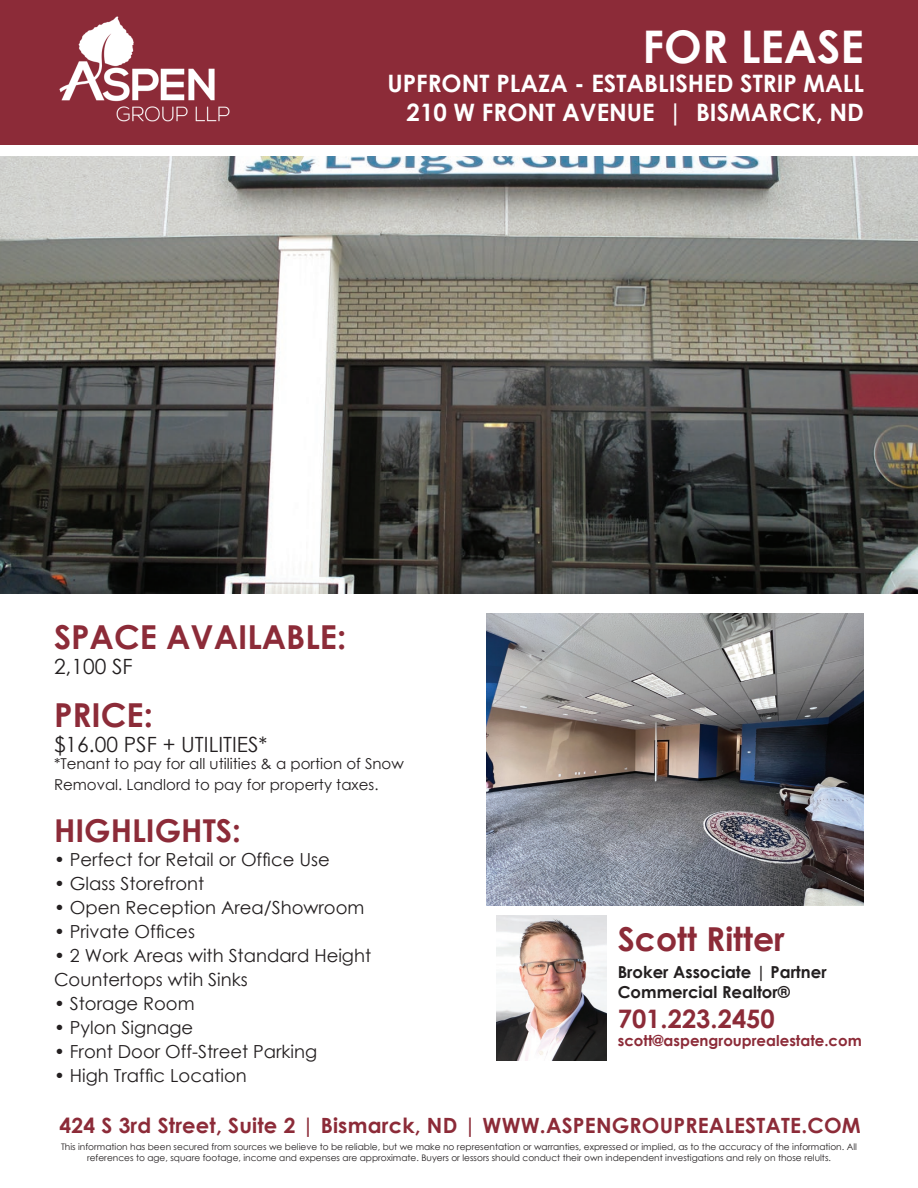
<style>
.page{position:relative;width:918px;height:1188px;background:#fff}
.page>*{position:absolute;margin:0;border:0;box-sizing:border-box;transform-origin:0 0}
.t1{font:700 45px "Century Gothic";color:#fff}
.t2{font:700 33px "Century Gothic";color:#8c2b38}
.t3{font:700 31.5px "Century Gothic";color:#8c2b38}
.t4{font:700 25.5px "Century Gothic";color:#8c2b38}
.t5{font:700 24px/28.8px "Century Gothic";color:#fff;text-align:right}
.t6{font:700 21px "Century Gothic";letter-spacing:.01em;color:#8c2b38}
.t7{font:21px "Century Gothic";color:#231f20}
.t8{font:18px/24px "Century Gothic";color:#231f20}
.t9{font:700 16.5px/19.8px "Century Gothic";color:#231f20}
.t10{font:15px/21.6px "Century Gothic";color:#231f20}
.t11{font:700 15px "Century Gothic";color:#8c2b38}
.t12{font:9px/10.8px "Century Gothic";color:#231f20;text-align:center}
</style>
<div class="page">
<div style="left:0;top:0;width:918px;height:145px;background:#8c2b38"></div>
<img style="left:26px;top:16px;width:239px;height:141px">
<img style="left:0;top:157px;width:918px;height:437px">
<img style="left:497px;top:915px;width:110px;height:146px">
<img style="left:486px;top:613px;width:378px;height:292px">
<h1 class="t1" style="left:643px;top:13px;width:223px">FOR LEASE</h1>
<h3 class="t5" style="left:387px;top:68px;width:478px">UPFRONT PLAZA - ESTABLISHED STRIP MALL<br>210 W FRONT AVENUE | BISMARCK, ND</h3>
<h2 class="t2" style="left:54px;top:612px;width:294px">SPACE AVAILABLE:</h2>
<h3 class="t7" style="left:54px;top:652px;width:80px">2,100 SF</h3>
<h2 class="t2" style="left:54px;top:690px;width:100px">PRICE:</h2>
<h3 class="t7" style="left:54px;top:730px;width:215px">$16.00 PSF + UTILITIES*</h3>
<h3 class="t10" style="left:54px;top:752px;width:351px">*Tenant to pay for all utilities &amp; a portion of Snow<br>Removal. Landlord to pay for property taxes.</h3>
<h3 class="t3" style="left:54px;top:806px;width:189px">HIGHLIGHTS:</h3>
<h3 class="t8" style="left:54px;top:847px;width:277px">• Perfect for Retail or Office Use</h3>
<h3 class="t8" style="left:54px;top:871px;width:152px">• Glass Storefront</h3>
<h3 class="t8" style="left:54px;top:895px;width:312px">• Open Reception Area/Showroom</h3>
<h3 class="t8" style="left:54px;top:919px;width:143px">• Private Offices</h3>
<h3 class="t8" style="left:54px;top:943px;width:319px">• 2 Work Areas with Standard Height<br>Countertops wtih Sinks</h3>
<h3 class="t8" style="left:54px;top:991px;width:142px">• Storage Room</h3>
<h3 class="t8" style="left:54px;top:1015px;width:141px">• Pylon Signage</h3>
<h3 class="t8" style="left:54px;top:1039px;width:265px">• Front Door Off-Street Parking</h3>
<h3 class="t8" style="left:54px;top:1063px;width:194px">• High Traffic Location</h3>
<h2 class="t2" style="left:618px;top:914px;width:168px">Scott Ritter</h2>
<h3 class="t9" style="left:618px;top:961px;width:210px">Broker Associate | Partner<br>Commercial Realtor®</h3>
<h3 class="t4" style="left:618px;top:1000px;width:159px">701.223.2450</h3>
<h3 class="t11" style="left:618px;top:1029px;width:246px">scott@aspengrouprealestate.com</h3>
<h3 class="t6" style="left:59px;top:1109px;width:803px">424 S 3rd Street, Suite 2 | Bismarck, ND | WWW.ASPENGROUPREALESTATE.COM</h3>
<p class="t12" style="left:61px;top:1141px;width:797px">This information has been secured from sources we believe to be reliable, but we make no representation or warranties, expressed or implied, as to the accuracy of the information. All references to age, square footage, income and expenses are approximate. Buyers or lessors should conduct their own independent investigations and rely on those relults.</p>
</div>
